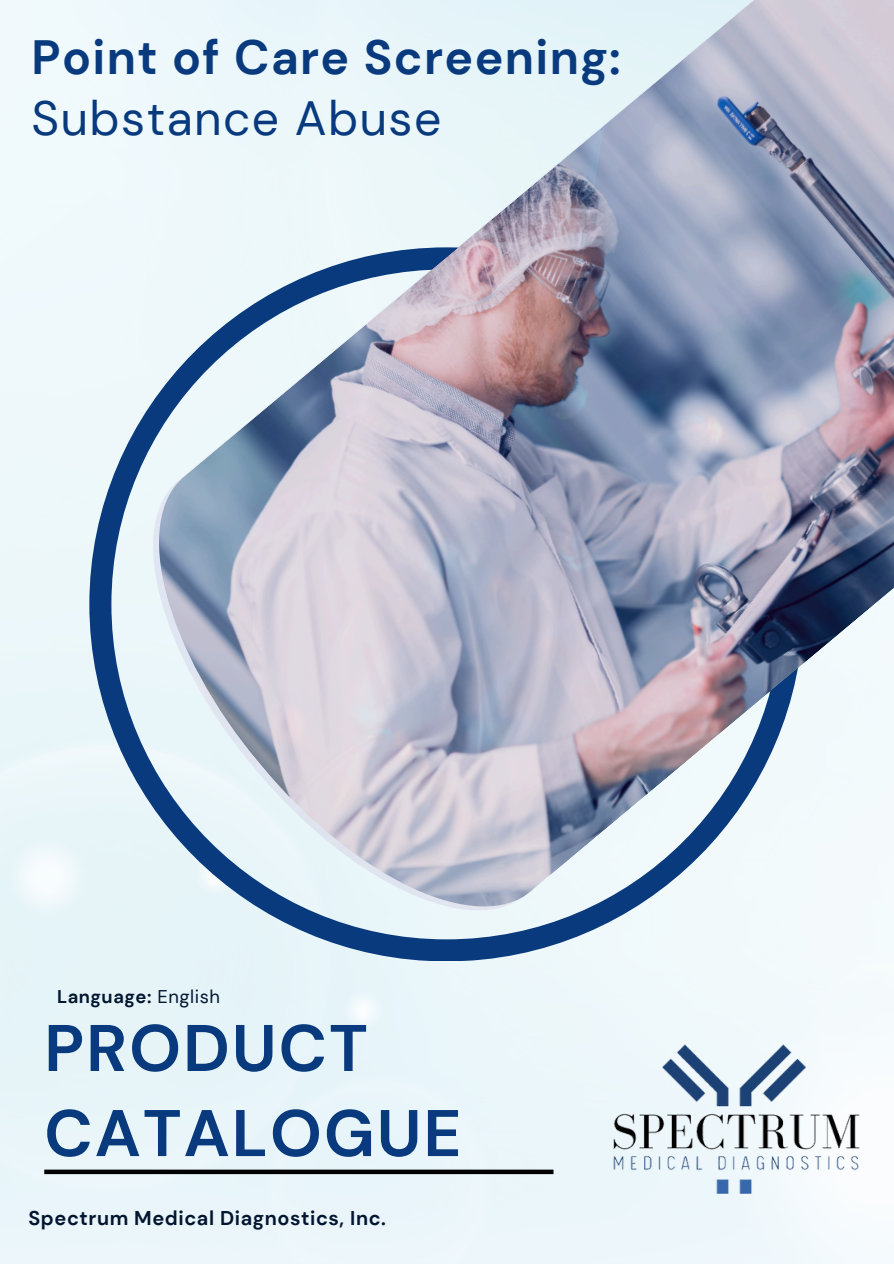
<style>
.page{position:relative;width:894px;height:1264px;background:#fff}
.page>*{position:absolute;margin:0;border:0;box-sizing:border-box;transform-origin:0 0}
.t1{font:700 65.7px/85.1px "DM Sans";letter-spacing:.03em;color:#083a7d}
.t2{font:700 48px/61.8px "DM Sans";letter-spacing:.03em;color:#083a7d}
.t3{font:700 19.95px "DM Sans";letter-spacing:.03em;color:#021630}
.t4{font:700 18.45px "DM Sans";letter-spacing:.03em;color:#021630}
.s1{font-weight:400}
</style>
<div class="page">
<div style="left:44px;top:1169px;width:509px;height:5px;background:#000"></div>
<svg style="left:89px;top:247px;width:714px;height:714px;fill:#e8f5f9"></svg>
<img style="left:593px;top:976px;width:287px;height:287px">
<img style="left:125px;top:0;width:768px;height:939px">
<p class="t2" style="left:31px;top:26px;width:590px">Point of Care Screening:<br><span class="s1">Substance Abuse</span></p>
<p class="t4" style="left:57px;top:984px;width:164px">Language: <span class="s1">English</span></p>
<h2 class="t1" style="left:44px;top:1006px;width:418px">PRODUCT<br>CATALOGUE</h2>
<p class="t3" style="left:28px;top:1204px;width:359px">Spectrum Medical Diagnostics, Inc.</p>
</div>
